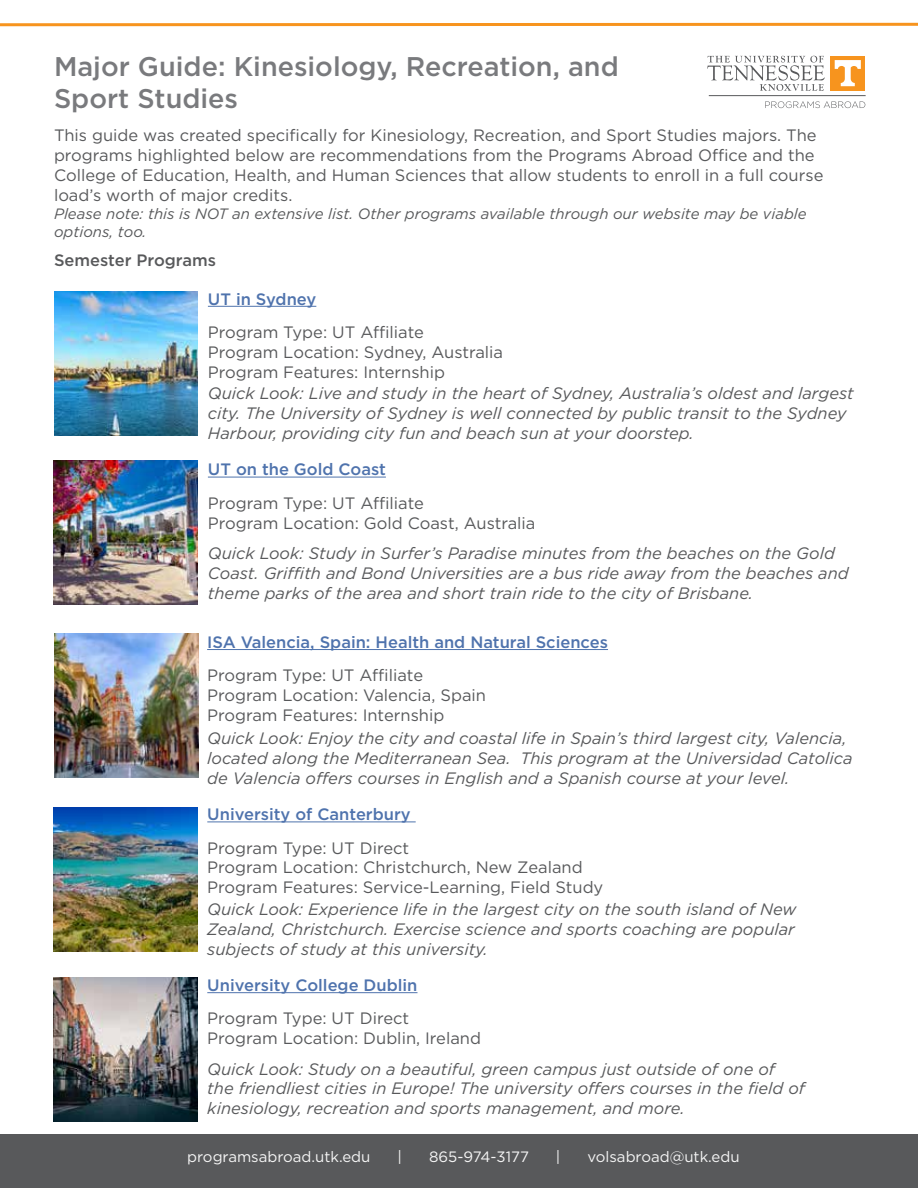
<style>
.page{position:relative;width:918px;height:1188px;background:#fff}
.page>*{position:absolute;margin:0;border:0;box-sizing:border-box;transform-origin:0 0}
.t1{font:500 27px/32.4px "Gotham";color:#797a7d}
.t2{font:italic 16.5px/19.8px "Gotham";color:#58595b}
.t3{font:16.5px/19.8px "Gotham";color:#58595b}
.t4{font:500 16.5px "Gotham";color:#4f73ad}
.t5{font:500 16.5px "Gotham";color:#58595b}
.t6{font:italic 15px/18px "Gotham";color:#58595b}
.t7{font:15px "Gotham";color:#f6f6f6}
</style>
<div class="page">
<div style="left:0;top:1134px;width:918px;height:54px;background:#58595b"></div>
<hr style="left:709px;top:95px;width:157px;height:1px;background:#58595b">
<svg style="left:707px;top:56px;width:118px;height:35px"></svg>
<div style="left:830px;top:56px;width:35px;height:35px;background:#f7941e"></div>
<svg style="left:835px;top:60px;width:26px;height:26px"></svg>
<svg style="left:765px;top:101px;width:100px;height:7px"></svg>
<svg style="left:0;top:22px;width:918px;height:5px"></svg>
<img style="left:54px;top:291px;width:144px;height:144px">
<hr style="left:208px;top:306px;width:108px;height:1px;background:#4f73ad">
<hr style="left:208px;top:477px;width:178px;height:1px;background:#4f73ad">
<img style="left:54px;top:634px;width:144px;height:144px">
<hr style="left:207px;top:649px;width:401px;height:1px;background:#4f73ad">
<img style="left:53px;top:807px;width:144px;height:144px">
<hr style="left:207px;top:821px;width:209px;height:1px;background:#4f73ad">
<img style="left:53px;top:978px;width:144px;height:144px">
<hr style="left:207px;top:992px;width:211px;height:1px;background:#4f73ad">
<img style="left:53px;top:461px;width:144px;height:144px">
<h1 class="t1" style="left:54px;top:50px;width:566px">Major Guide: Kinesiology, Recreation, and<br>Sport Studies</h1>
<p class="t3" style="left:54px;top:125px;width:771px">This guide was created specifically for Kinesiology, Recreation, and Sport Studies majors. The programs highlighted below are recommendations from the Programs Abroad Office and the College of Education, Health, and Human Sciences that allow students to enroll in a full course load’s worth of major credits.</p>
<p class="t6" style="left:54px;top:204px;width:754px">Please note: this is NOT an extensive list. Other programs available through our website may be viable options, too.</p>
<p class="t5" style="left:54px;top:250px;width:164px">Semester Programs</p>
<p class="t4" style="left:208px;top:288px;width:110px">UT in Sydney</p>
<p class="t3" style="left:208px;top:322px;width:297px">Program Type: UT Affiliate<br>Program Location: Sydney, Australia<br>Program Features: Internship</p>
<p class="t2" style="left:208px;top:383px;width:647px">Quick Look: Live and study in the heart of Sydney, Australia’s oldest and largest city. The University of Sydney is well connected by public transit to the Sydney<br>Harbour, providing city fun and beach sun at your doorstep.</p>
<p class="t4" style="left:208px;top:459px;width:180px">UT on the Gold Coast</p>
<p class="t3" style="left:208px;top:493px;width:329px">Program Type: UT Affiliate<br>Program Location: Gold Coast, Australia</p>
<p class="t2" style="left:208px;top:543px;width:642px">Quick Look: Study in Surfer’s Paradise minutes from the beaches on the Gold<br>Coast. Griffith and Bond Universities are a bus ride away from the beaches and theme parks of the area and short train ride to the city of Brisbane.</p>
<p class="t4" style="left:207px;top:631px;width:402px">ISA Valencia, Spain: Health and Natural Sciences</p>
<p class="t3" style="left:207px;top:665px;width:280px">Program Type: UT Affiliate<br>Program Location: Valencia, Spain<br>Program Features: Internship</p>
<p class="t2" style="left:207px;top:728px;width:647px">Quick Look: Enjoy the city and coastal life in Spain’s third largest city, Valencia, located along the Mediterranean Sea. This program at the Universidad Catolica de Valencia offers courses in English and a Spanish course at your level.</p>
<p class="t4" style="left:207px;top:804px;width:205px">University of Canterbury</p>
<p class="t3" style="left:207px;top:837px;width:398px">Program Type: UT Direct<br>Program Location: Christchurch, New Zealand<br>Program Features: Service-Learning, Field Study</p>
<p class="t2" style="left:207px;top:899px;width:591px;text-align:justify">Quick Look: Experience life in the largest city on the south island of New Zealand, Christchurch. Exercise science and sports coaching are popular subjects of study at this university.</p>
<p class="t4" style="left:207px;top:974px;width:212px">University College Dublin</p>
<p class="t3" style="left:207px;top:1008px;width:275px">Program Type: UT Direct<br>Program Location: Dublin, Ireland</p>
<p class="t2" style="left:207px;top:1059px;width:599px">Quick Look: Study on a beautiful, green campus just outside of one of the friendliest cities in Europe! The university offers courses in the field of kinesiology, recreation and sports management, and more.</p>
<p class="t7" style="left:187px;top:1147px;width:185px">programsabroad.utk.edu</p>
<p class="t7" style="left:397px;top:1147px;width:6px">|</p>
<p class="t7" style="left:429px;top:1147px;width:101px">865-974-3177</p>
<p class="t7" style="left:556px;top:1147px;width:6px">|</p>
<p class="t7" style="left:588px;top:1147px;width:154px">volsabroad@utk.edu</p>
</div>
